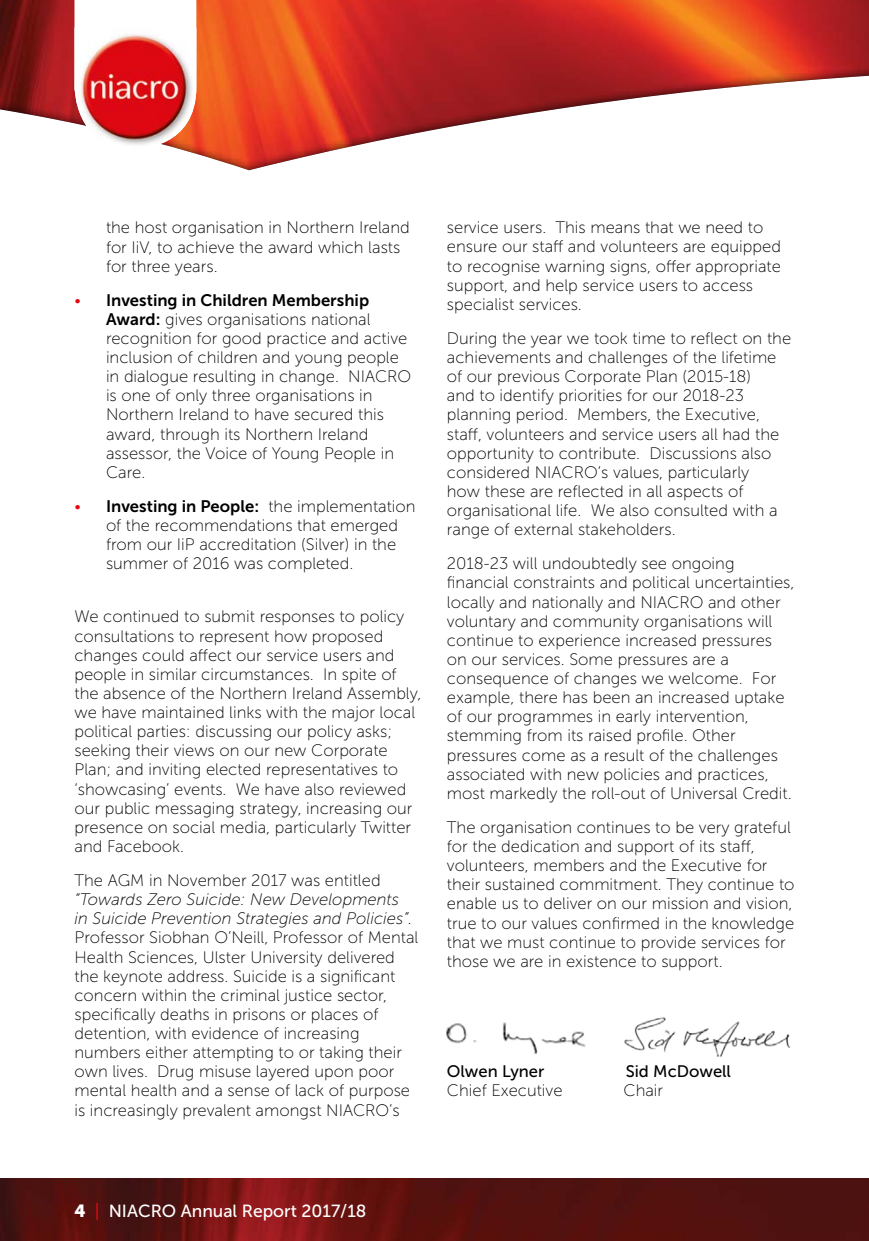
<style>
.page{position:relative;width:869px;height:1241px;background:#fff}
.page>*{position:absolute;margin:0;border:0;box-sizing:border-box;transform-origin:0 0}
.t1{font:17.5px "Museo Sans 500";color:#fff}
.t2{font:16.62px/19.1px "Museo Sans 100";color:#000}
.t3{font:italic 16.62px/19.1px "Museo Sans 100";color:#000}
.t4{font:16.62px "Museo Sans 700";color:#000}
.t5{font:16.62px "Museo Sans 500";color:#000}
.s1{font-family:"Museo Sans 100";color:#e30613}
.s2{font-family:"Museo Sans 700"}
.s3{font-family:"Museo Sans 100"}
.s4{font-family:"Museo Sans 900"}
.s5{color:#e30613}
</style>
<div class="page">
<img style="left:0;top:1178px;width:868px;height:62px">
<svg style="left:0;top:0;width:868px;height:171px"></svg>
<svg style="left:74px;top:0;width:122px;height:28px"></svg>
<img style="left:74px;top:28px;width:122px;height:120px">
<img style="left:624px;top:1017px;width:167px;height:40px">
<img style="left:446px;top:1022px;width:140px;height:32px">
<p class="t2" style="left:106px;top:218px;width:305px">the host organisation in Northern Ireland for IiV, to achieve the award which lasts for three years.</p>
<p class="t4" style="left:74px;top:290px;width:296px"><span class="s1">•</span> Investing in Children Membership</p>
<p class="t2" style="left:106px;top:310px;width:307px"><span class="s2">Award:</span> gives organisations national recognition for good practice and active inclusion of children and young people in dialogue resulting in change. NIACRO is one of only three organisations in Northern Ireland to have secured this award, through its Northern Ireland assessor, the Voice of Young People in Care.</p>
<p class="t4" style="left:74px;top:497px;width:342px"><span class="s1">•</span> Investing in People: <span class="s3">the implementation</span></p>
<p class="t2" style="left:106px;top:516px;width:293px;text-align:justify">of the recommendations that emerged from our IiP accreditation (Silver) in the summer of 2016 was completed.</p>
<p class="t2" style="left:74px;top:607px;width:348px">We continued to submit responses to policy consultations to represent how proposed changes could affect our service users and people in similar circumstances. In spite of the absence of the Northern Ireland Assembly, we have maintained links with the major local political parties: discussing our policy asks; seeking their views on our new Corporate Plan; and inviting elected representatives to ‘showcasing’ events. We have also reviewed our public messaging strategy, increasing our presence on social media, particularly Twitter and Facebook.</p>
<p class="t2" style="left:74px;top:870px;width:307px">The AGM in November 2017 was entitled</p>
<p class="t3" style="left:74px;top:889px;width:339px">“Towards Zero Suicide: New Developments in Suicide Prevention Strategies and Policies”.</p>
<p class="t2" style="left:74px;top:928px;width:345px">Professor Siobhan O’Neill, Professor of Mental Health Sciences, Ulster University delivered the keynote address. Suicide is a significant concern within the criminal justice sector, specifically deaths in prisons or places of detention, with evidence of increasing numbers either attempting to or taking their own lives. Drug misuse layered upon poor mental health and a sense of lack of purpose is increasingly prevalent amongst NIACRO’s</p>
<p class="t2" style="left:446px;top:218px;width:335px">service users. This means that we need to ensure our staff and volunteers are equipped to recognise warning signs, offer appropriate support, and help service users to access specialist services.</p>
<p class="t2" style="left:446px;top:329px;width:345px">During the year we took time to reflect on the achievements and challenges of the lifetime of our previous Corporate Plan (2015-18)<br>and to identify priorities for our 2018-23 planning period. Members, the Executive, staff, volunteers and service users all had the opportunity to contribute. Discussions also considered NIACRO’s values, particularly<br>how these are reflected in all aspects of organisational life. We also consulted with a range of external stakeholders.</p>
<p class="t2" style="left:446px;top:554px;width:349px">2018-23 will undoubtedly see ongoing financial constraints and political uncertainties, locally and nationally and NIACRO and other voluntary and community organisations will continue to experience increased pressures on our services. Some pressures are a consequence of changes we welcome. For example, there has been an increased uptake of our programmes in early intervention, stemming from its raised profile. Other pressures come as a result of the challenges associated with new policies and practices, most markedly the roll-out of Universal Credit.</p>
<p class="t2" style="left:446px;top:817px;width:349px">The organisation continues to be very grateful for the dedication and support of its staff, volunteers, members and the Executive for their sustained commitment. They continue to enable us to deliver on our mission and vision, true to our values confirmed in the knowledge that we must continue to provide services for those we are in existence to support.</p>
<p class="t5" style="left:446px;top:1062px;width:99px">Olwen Lyner</p>
<p class="t5" style="left:625px;top:1062px;width:107px">Sid McDowell</p>
<p class="t2" style="left:446px;top:1081px;width:117px">Chief Executive</p>
<p class="t2" style="left:623px;top:1081px;width:41px">Chair</p>
<p class="t1" style="left:74px;top:1200px;width:293px"><span class="s4">4</span> <span class="s5">|</span> NIACRO Annual Report 2017/18</p>
</div>
